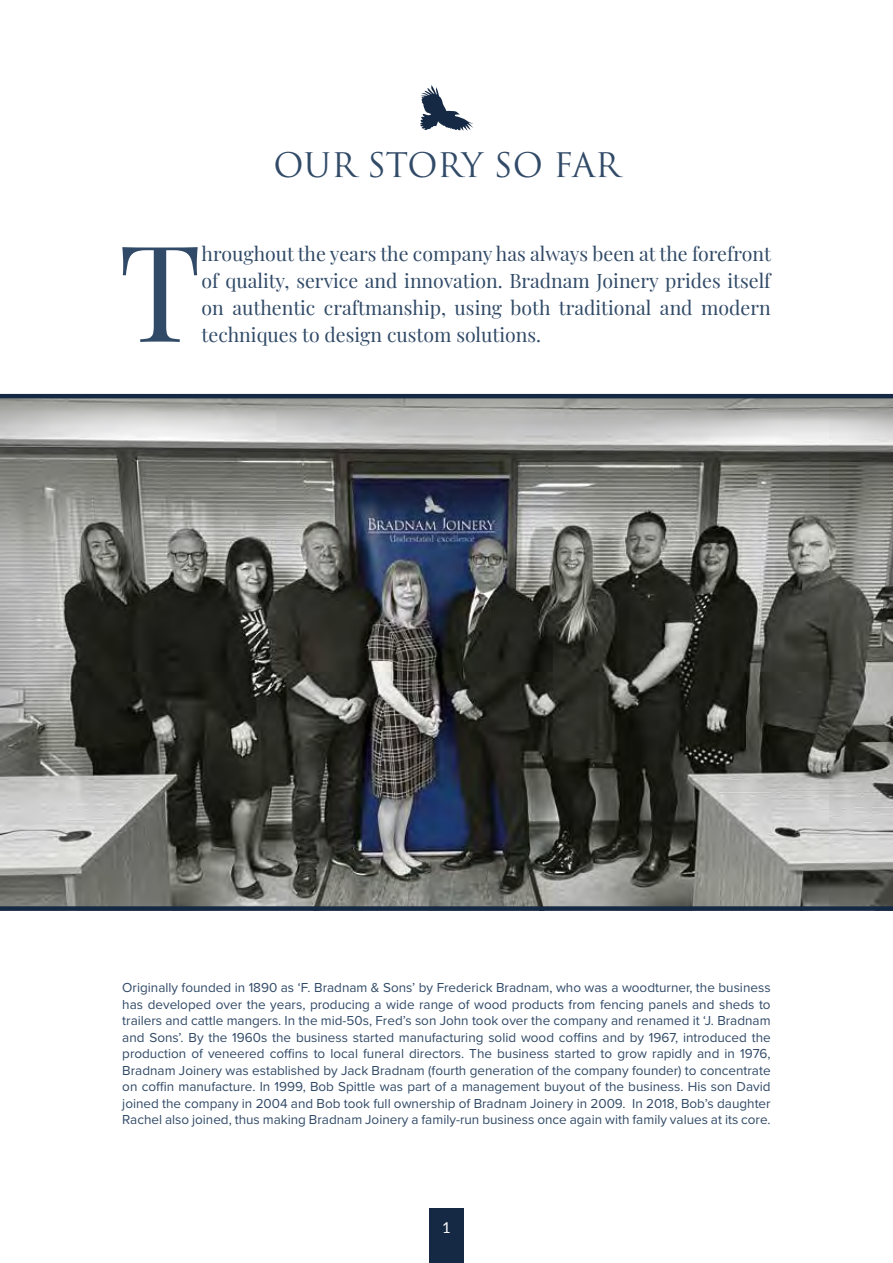
<style>
.page{position:relative;width:893px;height:1263px;background:#fff}
.page>*{position:absolute;margin:0;border:0;box-sizing:border-box;transform-origin:0 0}
.t1{font:133.95px "Playfair Display";color:#314a67}
.t2{font:33px "Trajan Pro 3";letter-spacing:-.01em;color:#314a67}
.t3{font:19.5px/27px "Playfair Display";color:#314a67;text-align:justify}
.t4{font:15px "Lato";color:#fff}
.t5{font:13.5px/16.5px "Proxima Nova";color:#314a67;text-align:justify}
</style>
<div class="page">
<div style="left:429px;top:1208px;width:35px;height:55px;background:#152944"></div>
<img style="left:0;top:398px;width:893px;height:508px">
<div style="left:0;top:906px;width:893px;height:5px;background:#152944"></div>
<svg style="left:420px;top:85px;width:54px;height:46px"></svg>
<hr style="left:0;top:394px;width:893px;height:4px;background:#152944">
<h2 class="t2" style="left:273px;top:143px;width:348px">OUR STORY SO FAR</h2>
<h1 class="t1" style="left:118px;top:187px;width:85px">T</h1>
<h3 class="t3" style="left:202px;top:239px;width:571px">hroughout the years the company has always been at the forefront of quality, service and innovation. Bradnam Joinery prides itself on authentic craftmanship, using both traditional and modern techniques to design custom solutions.</h3>
<p class="t5" style="left:122px;top:979px;width:650px">Originally founded in 1890 as ‘F. Bradnam &amp; Sons’ by Frederick Bradnam, who was a woodturner, the business has developed over the years, producing a wide range of wood products from fencing panels and sheds to trailers and cattle mangers. In the mid-50s, Fred’s son John took over the company and renamed it ‘J. Bradnam and Sons’. By the 1960s the business started manufacturing solid wood coffins and by 1967, introduced the production of veneered coffins to local funeral directors. The business started to grow rapidly and in 1976, Bradnam Joinery was established by Jack Bradnam (fourth generation of the company founder) to concentrate on coffin manufacture. In 1999, Bob Spittle was part of a management buyout of the business. His son David joined the company in 2004 and Bob took full ownership of Bradnam Joinery in 2009. In 2018, Bob’s daughter Rachel also joined, thus making Bradnam Joinery a family-run business once again with family values at its core.</p>
<p class="t4" style="left:442px;top:1216px;width:10px">1</p>
</div>
